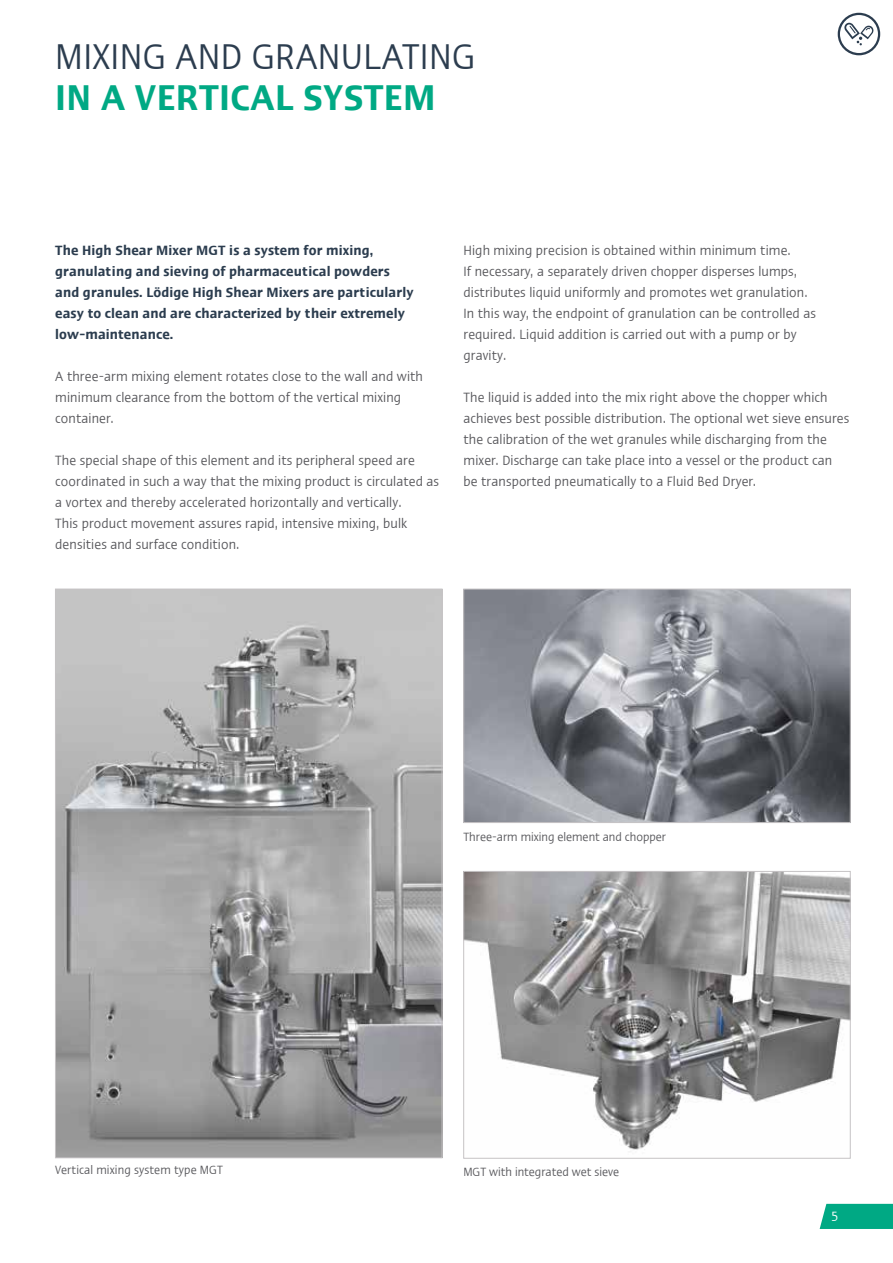
<style>
.page{position:relative;width:893px;height:1263px;background:#fff}
.page>*{position:absolute;margin:0;border:0;box-sizing:border-box;transform-origin:0 0}
.t1{font:condensed 36px "Ergo Com";letter-spacing:.01em;color:#2c3d4f}
.t2{font:600 condensed 36px "Ergo Com";letter-spacing:.01em;color:#00a984}
.t3{font:condensed 13.5px/21px "Ergo Com";letter-spacing:.01em;color:#58585c}
.t4{font:600 condensed 13.5px/21px "Ergo Com";letter-spacing:.01em;color:#2c3d4f}
.t5{font:condensed 13.5px "Ergo Com";color:#fff}
.t6{font:condensed 12px "Ergo Com";color:#58585c}
</style>
<div class="page">
<svg style="left:838px;top:13px;width:42px;height:42px"></svg>
<img style="left:465px;top:591px;width:383px;height:230px">
<div style="left:463px;top:589px;width:387px;height:234px;border:1px solid #c6c3c5"></div>
<img style="left:465px;top:873px;width:383px;height:279px">
<div style="left:463px;top:871px;width:387px;height:287px;border:1px solid #c6c3c5"></div>
<img style="left:57px;top:591px;width:383px;height:565px">
<div style="left:820px;top:1204px;width:73px;height:25px;background:#00a984"></div>
<h1 class="t1" style="left:55px;top:31px;width:422px">MIXING AND GRANULATING</h1>
<h1 class="t2" style="left:55px;top:70px;width:382px">IN A VERTICAL SYSTEM</h1>
<p class="t4" style="left:55px;top:238px;width:360px">The High Shear Mixer MGT is a system for mixing, granulating and sieving of pharmaceutical powders and granules. Lödige High Shear Mixers are particularly easy to clean and are characterized by their extremely low-maintenance.</p>
<p class="t3" style="left:55px;top:365px;width:369px">A three-arm mixing element rotates close to the wall and with minimum clearance from the bottom of the vertical mixing container.</p>
<p class="t3" style="left:55px;top:449px;width:385px">The special shape of this element and its peripheral speed are coordinated in such a way that the mixing product is circulated as a vortex and thereby accelerated horizontally and vertically.<br>This product movement assures rapid, intensive mixing, bulk densities and surface condition.</p>
<p class="t3" style="left:463px;top:238px;width:354px">High mixing precision is obtained within minimum time.<br>If necessary, a separately driven chopper disperses lumps, distributes liquid uniformly and promotes wet granulation.<br>In this way, the endpoint of granulation can be controlled as required. Liquid addition is carried out with a pump or by gravity.</p>
<p class="t3" style="left:463px;top:386px;width:387px">The liquid is added into the mix right above the chopper which achieves best possible distribution. The optional wet sieve ensures the calibration of the wet granules while discharging from the mixer. Discharge can take place into a vessel or the product can be transported pneumatically to a Fluid Bed Dryer.</p>
<p class="t6" style="left:463px;top:828px;width:204px">Three-arm mixing element and chopper</p>
<p class="t6" style="left:55px;top:1161px;width:169px">Vertical mixing system type MGT</p>
<p class="t6" style="left:463px;top:1163px;width:157px">MGT with integrated wet sieve</p>
<p class="t5" style="left:831px;top:1207px;width:8px">5</p>
</div>
